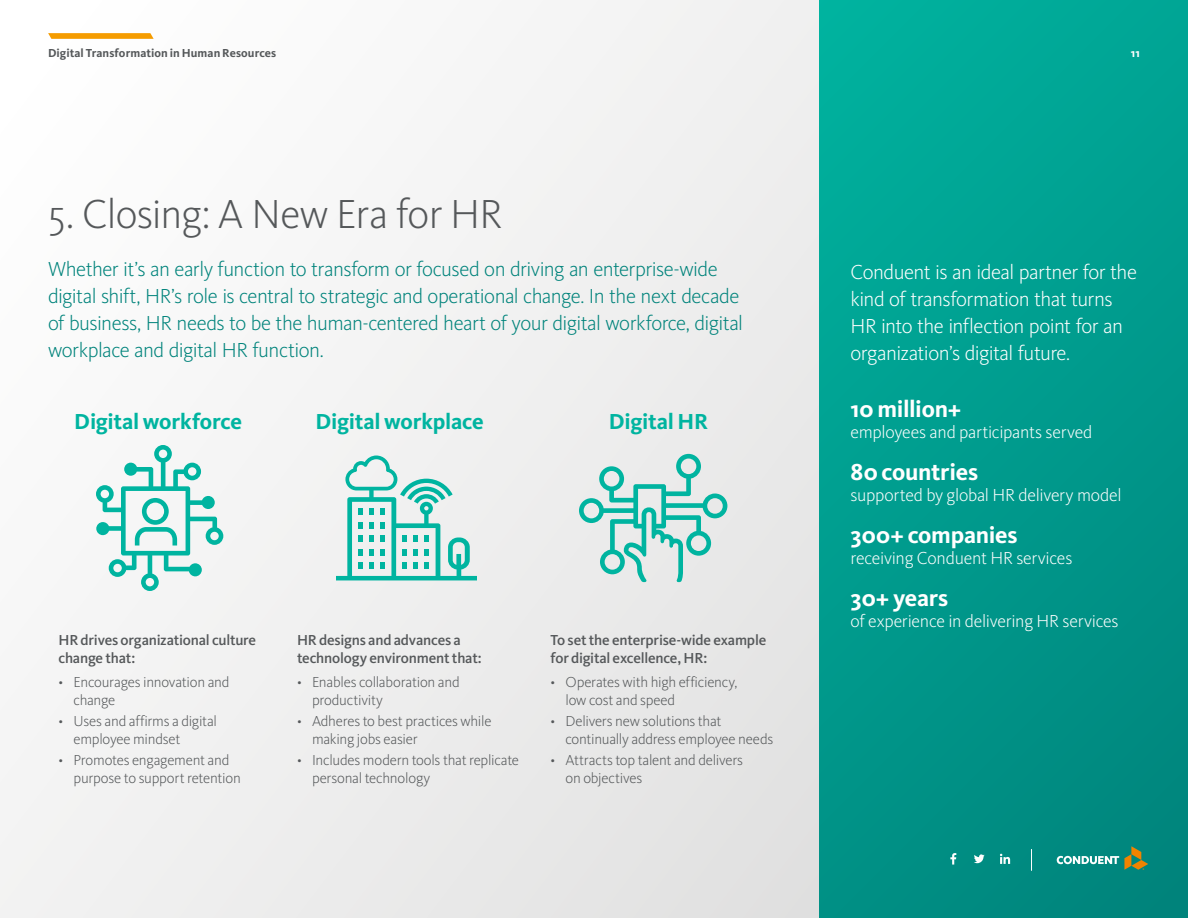
<style>
.page{position:relative;width:1188px;height:918px;background:#fff}
.page>*{position:absolute;margin:0;border:0;box-sizing:border-box;transform-origin:0 0}
.t1{font:300 42px "Kievit Pro";letter-spacing:-.02em;color:#55585a}
.t2{font:700 24px "Kievit Pro";letter-spacing:-.01em;color:#fff}
.t3{font:700 22.5px "Kievit Pro";letter-spacing:-.015em;color:#00b4a0}
.t4{font:300 21px/27px "Kievit Pro";letter-spacing:-.025em;color:#00837b}
.t5{font:300 21px/27px "Kievit Pro";letter-spacing:-.025em;color:#fff}
.t6{font:300 18px "Kievit Pro";letter-spacing:-.015em;color:#fff}
.t7{font:300 15px/18px "Kievit Pro";letter-spacing:-.015em;color:#55585a}
.t8{font:500 15px/18px "Kievit Pro";letter-spacing:-.015em;color:#55585a}
.t9{font:700 12px "Kievit Pro";letter-spacing:.005em;color:#55585a}
.t10{font:700 12px "Kievit Pro";color:#fff}
</style>
<div class="page">
<div style="left:0;top:0;width:1188px;height:918px;background:linear-gradient(to bottom,#f8f8f8,#e9e9e9)"></div>
<div style="left:820px;top:0;width:368px;height:918px;background:linear-gradient(to bottom,#00ac9a,#008980)"></div>
<svg style="left:48px;top:33px;width:106px;height:6px"></svg>
<svg style="left:974px;top:854px;width:11px;height:9px"></svg>
<svg style="left:1000px;top:854px;width:10px;height:10px"></svg>
<svg style="left:950px;top:853px;width:6px;height:12px"></svg>
<svg style="left:1031px;top:849px;width:1px;height:22px"></svg>
<svg style="left:1057px;top:846px;width:91px;height:24px;background:#3b9681"></svg>
<svg style="left:336px;top:456px;width:141px;height:124px"></svg>
<svg style="left:579px;top:454px;width:148px;height:128px;background:#b5ded9"></svg>
<svg style="left:96px;top:445px;width:127px;height:146px"></svg>
<p class="t9" style="left:48px;top:46px;width:230px">Digital Transformation in Human Resources</p>
<h1 class="t1" style="left:48px;top:189px;width:456px">5. Closing: A New Era for HR</h1>
<p class="t4" style="left:48px;top:255px;width:697px">Whether it’s an early function to transform or focused on driving an enterprise-wide digital shift, HR’s role is central to strategic and operational change. In the next decade of business, HR needs to be the human-centered heart of your digital workforce, digital workplace and digital HR function.</p>
<h3 class="t3" style="left:74px;top:408px;width:169px">Digital workforce</h3>
<h3 class="t3" style="left:316px;top:408px;width:170px">Digital workplace</h3>
<h3 class="t3" style="left:609px;top:408px;width:101px">Digital HR</h3>
<p class="t8" style="left:58px;top:631px;width:199px">HR drives organizational culture change that:</p>
<p class="t7" style="left:74px;top:673px;width:158px;text-indent:-15px">• Encourages innovation and change</p>
<p class="t7" style="left:74px;top:712px;width:145px;text-indent:-15px">• Uses and affirms a digital employee mindset</p>
<p class="t7" style="left:74px;top:751px;width:169px;text-indent:-15px">• Promotes engagement and purpose to support retention</p>
<p class="t8" style="left:297px;top:631px;width:186px">HR designs and advances a technology environment that:</p>
<p class="t7" style="left:312px;top:673px;width:149px;text-indent:-15px">• Enables collaboration and productivity</p>
<p class="t7" style="left:312px;top:712px;width:181px;text-indent:-15px">• Adheres to best practices while making jobs easier</p>
<p class="t7" style="left:312px;top:751px;width:209px;text-indent:-15px">• Includes modern tools that replicate personal technology</p>
<p class="t8" style="left:550px;top:631px;width:217px">To set the enterprise-wide example for digital excellence, HR:</p>
<p class="t7" style="left:566px;top:673px;width:173px;text-indent:-15px">• Operates with high efficiency, low cost and speed</p>
<p class="t7" style="left:566px;top:712px;width:209px;text-indent:-15px">• Delivers new solutions that continually address employee needs</p>
<p class="t7" style="left:566px;top:751px;width:179px;text-indent:-15px">• Attracts top talent and delivers on objectives</p>
<p class="t10" style="left:1131px;top:46px;width:11px">11</p>
<h3 class="t5" style="left:850px;top:258px;width:288px">Conduent is an ideal partner for the kind of transformation that turns HR into the inflection point for an organization’s digital future.</h3>
<h2 class="t2" style="left:850px;top:395px;width:112px">10 million+</h2>
<p class="t6" style="left:850px;top:421px;width:243px">employees and participants served</p>
<h2 class="t2" style="left:850px;top:458px;width:129px">80 countries</h2>
<p class="t6" style="left:850px;top:484px;width:273px">supported by global HR delivery model</p>
<h2 class="t2" style="left:850px;top:521px;width:169px">300+ companies</h2>
<p class="t6" style="left:850px;top:547px;width:223px">receiving Conduent HR services</p>
<h2 class="t2" style="left:850px;top:584px;width:99px">30+ years</h2>
<p class="t6" style="left:850px;top:610px;width:270px">of experience in delivering HR services</p>
</div>
